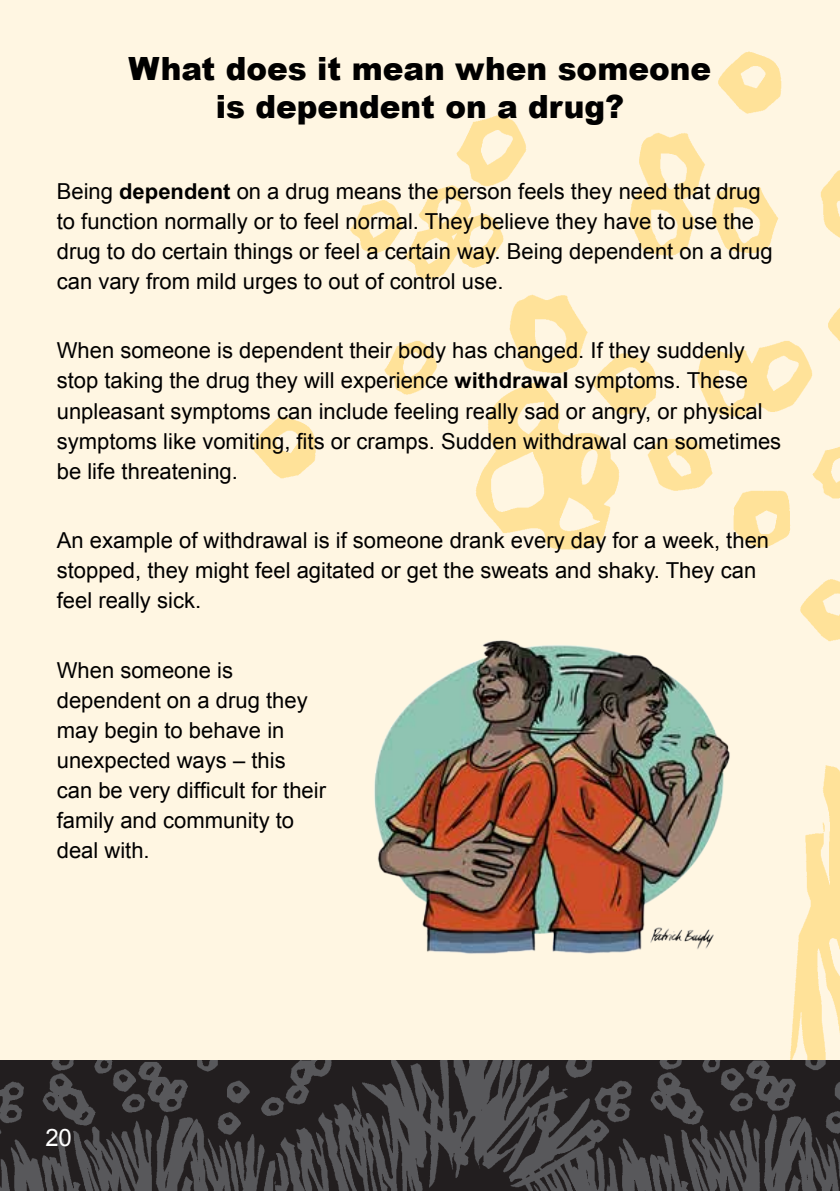
<style>
.page{position:relative;width:840px;height:1191px;background:#fff}
.page>*{position:absolute;margin:0;border:0;box-sizing:border-box;transform-origin:0 0}
.t1{font:900 32px/38px "Arial";color:#000;text-align:center}
.t2{font:24px "Arial";color:#fff}
.t3{font:22px/30px "Arial";color:#000}
.s1{font-weight:700}
</style>
<div class="page">
<hr style="left:839px;top:0;width:1px;height:1076px;background:#fff6e2">
<div style="left:0;top:0;width:839px;height:1076px;background:#fff6e2"></div>
<img style="left:254px;top:51px;width:585px;height:1009px">
<img style="left:0;top:1060px;width:839px;height:131px">
<hr style="left:839px;top:1060px;width:1px;height:131px;background:#221e1f">
<img style="left:369px;top:635px;width:364px;height:325px">
<svg style="left:811px;top:1155px;width:11px;height:36px"></svg>
<h1 class="t1" style="left:128px;top:49px;width:584px">What does it mean when someone is dependent on a drug?</h1>
<p class="t3" style="left:57px;top:176px;width:717px">Being <span class="s1">dependent</span> on a drug means the person feels they need that drug to function normally or to feel normal. They believe they have to use the drug to do certain things or feel a certain way. Being dependent on a drug can vary from mild urges to out of control use.</p>
<p class="t3" style="left:57px;top:336px;width:725px">When someone is dependent their body has changed. If they suddenly stop taking the drug they will experience <span class="s1">withdrawal</span> symptoms. These unpleasant symptoms can include feeling really sad or angry, or physical symptoms like vomiting, fits or cramps. Sudden withdrawal can sometimes be life threatening.</p>
<p class="t3" style="left:57px;top:525px;width:713px">An example of withdrawal is if someone drank every day for a week, then stopped, they might feel agitated or get the sweats and shaky. They can feel really sick.</p>
<p class="t3" style="left:57px;top:655px;width:270px">When someone is dependent on a drug they may begin to behave in unexpected ways – this can be very difficult for their family and community to deal with.</p>
<p class="t2" style="left:45px;top:1123px;width:28px">20</p>
</div>
